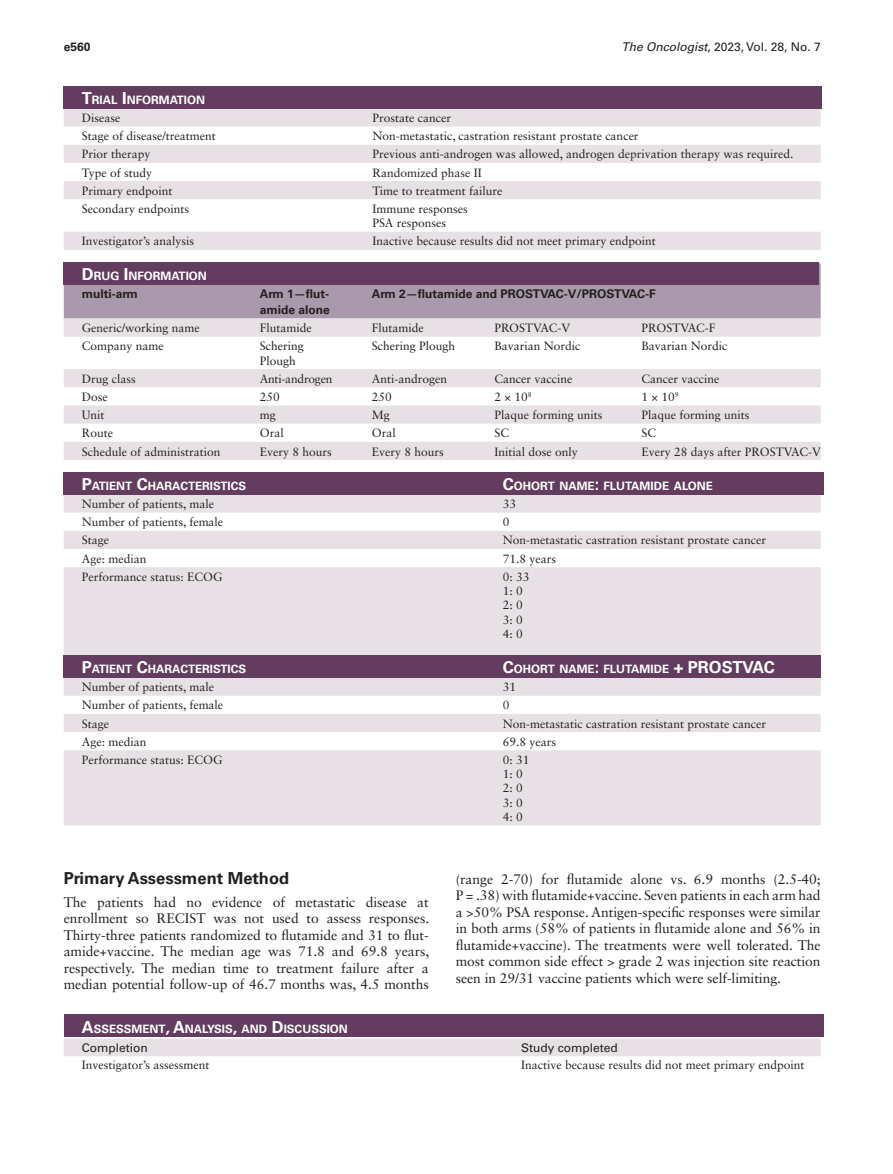
<style>
.page{position:relative;width:893px;height:1174px;background:#fff}
.page>*{position:absolute;margin:0;border:0;box-sizing:border-box;transform-origin:0 0}
.t1{font:700 16.5px "Univers LT Std";color:#231f20}
.t2{font:700 16.5px "Univers LT Std";color:#fff}
.t3{font:13.8px/16.5px "Sabon LT Std";letter-spacing:-.005em;color:#231f20;text-align:justify}
.t4{font:12px/14.2px "Sabon LT Std";color:#231f20}
.t5{font:700 12px/16.5px "Univers LT Std";color:#231f20}
.t6{font:12px "Univers LT Std";color:#231f20}
.t7{font:700 11.55px "Univers LT Std";color:#fff}
.s1{font-style:italic}
.s2{font-size:16.5px}
</style>
<div class="page">
<svg style="left:64px;top:108px;width:757px;height:142px;fill:#eae5e9"></svg>
<div style="left:64px;top:86px;width:758px;height:22px;background:#633c5f"></div>
<div style="left:64px;top:263px;width:757px;height:55px;background:#aa99ac"></div>
<svg style="left:64px;top:318px;width:757px;height:142px;fill:#ede9ed"></svg>
<div style="left:64px;top:262px;width:755px;height:22px;background:#633c5f"></div>
<svg style="left:64px;top:494px;width:757px;height:331px;fill:#e7e1e6"></svg>
<div style="left:64px;top:472px;width:424px;height:22px;background:#633c5f"></div>
<div style="left:485px;top:472px;width:339px;height:22px;background:#633c5f"></div>
<div style="left:64px;top:655px;width:424px;height:22px;background:#633c5f"></div>
<div style="left:485px;top:655px;width:336px;height:22px;background:#633c5f"></div>
<div style="left:64px;top:1014px;width:760px;height:23px;background:#633c5f"></div>
<div style="left:64px;top:1038px;width:757px;height:18px;background:#e7e1e6"></div>
<p class="t5" style="left:64px;top:39px;width:28px">e560</p>
<p class="t6" style="left:621px;top:40px;width:201px"><span class="s1">The Oncologist</span>, 2023, Vol. 28, No. 7</p>
<p class="t7" style="left:82px;top:93px;width:125px"><span class="s2">T</span>RIAL <span class="s2">I</span> NFORMATION</p>
<p class="t4" style="left:82px;top:111px;width:40px">Disease</p>
<p class="t4" style="left:372px;top:111px;width:80px">Prostate cancer</p>
<p class="t4" style="left:82px;top:129px;width:135px">Stage of disease/treatment</p>
<p class="t4" style="left:372px;top:129px;width:268px">Non-metastatic, castration resistant prostate cancer</p>
<p class="t4" style="left:82px;top:147px;width:70px">Prior therapy</p>
<p class="t4" style="left:372px;top:147px;width:423px">Previous anti-androgen was allowed, androgen deprivation therapy was required.</p>
<p class="t4" style="left:82px;top:165px;width:72px">Type of study</p>
<p class="t4" style="left:372px;top:165px;width:111px">Randomized phase II</p>
<p class="t4" style="left:82px;top:183px;width:92px">Primary endpoint</p>
<p class="t4" style="left:372px;top:183px;width:132px">Time to treatment failure</p>
<p class="t4" style="left:82px;top:201px;width:109px">Secondary endpoints</p>
<p class="t4" style="left:372px;top:201px;width:97px">Immune responses<br>PSA responses</p>
<p class="t4" style="left:82px;top:234px;width:114px">Investigator’s analysis</p>
<p class="t4" style="left:372px;top:234px;width:285px">Inactive because results did not meet primary endpoint</p>
<p class="t7" style="left:82px;top:269px;width:127px"><span class="s2">D</span>RUG <span class="s2">I</span> NFORMATION</p>
<p class="t5" style="left:82px;top:285px;width:58px">multi-arm</p>
<p class="t5" style="left:260px;top:285px;width:72px">Arm 1—flut&shy;amide alone</p>
<p class="t5" style="left:372px;top:285px;width:286px">Arm 2—flutamide and PROSTVAC-V/PROSTVAC-F</p>
<p class="t4" style="left:82px;top:321px;width:120px">Generic/working name</p>
<p class="t4" style="left:260px;top:321px;width:54px">Flutamide</p>
<p class="t4" style="left:372px;top:321px;width:54px">Flutamide</p>
<p class="t4" style="left:494px;top:321px;width:77px">PROSTVAC-V</p>
<p class="t4" style="left:642px;top:321px;width:75px">PROSTVAC-F</p>
<p class="t4" style="left:82px;top:339px;width:83px">Company name</p>
<p class="t4" style="left:260px;top:339px;width:46px">Schering<br>Plough</p>
<p class="t4" style="left:372px;top:339px;width:85px">Schering Plough</p>
<p class="t4" style="left:494px;top:339px;width:88px">Bavarian Nordic</p>
<p class="t4" style="left:642px;top:339px;width:88px">Bavarian Nordic</p>
<p class="t4" style="left:82px;top:371px;width:56px">Drug class</p>
<p class="t4" style="left:260px;top:371px;width:74px">Anti-androgen</p>
<p class="t4" style="left:372px;top:371px;width:77px">Anti-androgen</p>
<p class="t4" style="left:494px;top:371px;width:79px">Cancer vaccine</p>
<p class="t4" style="left:642px;top:371px;width:79px">Cancer vaccine</p>
<p class="t4" style="left:82px;top:389px;width:28px">Dose</p>
<p class="t4" style="left:260px;top:389px;width:22px">250</p>
<p class="t4" style="left:372px;top:389px;width:22px">250</p>
<p class="t4" style="left:494px;top:389px;width:39px">2 × 10<sup>8</sup></p>
<p class="t4" style="left:642px;top:389px;width:39px">1 × 10<sup>9</sup></p>
<p class="t4" style="left:82px;top:408px;width:24px">Unit</p>
<p class="t4" style="left:260px;top:408px;width:17px">mg</p>
<p class="t4" style="left:372px;top:408px;width:20px">Mg</p>
<p class="t4" style="left:494px;top:408px;width:110px">Plaque forming units</p>
<p class="t4" style="left:642px;top:408px;width:110px">Plaque forming units</p>
<p class="t4" style="left:82px;top:426px;width:33px">Route</p>
<p class="t4" style="left:260px;top:426px;width:25px">Oral</p>
<p class="t4" style="left:372px;top:426px;width:25px">Oral</p>
<p class="t4" style="left:494px;top:426px;width:16px">SC</p>
<p class="t4" style="left:642px;top:426px;width:16px">SC</p>
<p class="t4" style="left:82px;top:444px;width:140px">Schedule of administration</p>
<p class="t4" style="left:260px;top:444px;width:74px">Every 8 hours</p>
<p class="t4" style="left:372px;top:444px;width:74px">Every 8 hours</p>
<p class="t4" style="left:494px;top:444px;width:85px">Initial dose only</p>
<p class="t4" style="left:642px;top:444px;width:181px">Every 28 days after PROSTVAC-V</p>
<p class="t7" style="left:82px;top:479px;width:166px"><span class="s2">P</span>ATIENT <span class="s2">C</span>HARACTERISTICS</p>
<p class="t7" style="left:503px;top:479px;width:211px"><span class="s2">C</span>OHORT NAME<span class="s2">:</span> FLUTAMIDE ALONE</p>
<p class="t4" style="left:82px;top:497px;width:134px">Number of patients, male</p>
<p class="t4" style="left:503px;top:497px;width:15px">33</p>
<p class="t4" style="left:82px;top:515px;width:143px">Number of patients, female</p>
<p class="t4" style="left:503px;top:515px;width:8px">0</p>
<p class="t4" style="left:82px;top:533px;width:29px">Stage</p>
<p class="t4" style="left:503px;top:533px;width:265px">Non-metastatic castration resistant prostate cancer</p>
<p class="t4" style="left:82px;top:551px;width:66px">Age: median</p>
<p class="t4" style="left:503px;top:551px;width:55px">71.8 years</p>
<p class="t4" style="left:82px;top:569px;width:142px">Performance status: ECOG</p>
<p class="t4" style="left:503px;top:569px;width:28px">0: 33<br>1: 0<br>2: 0<br>3: 0<br>4: 0</p>
<p class="t7" style="left:82px;top:662px;width:166px"><span class="s2">P</span>ATIENT <span class="s2">C</span>HARACTERISTICS</p>
<p class="t7" style="left:503px;top:662px;width:207px"><span class="s2">C</span>OHORT NAME<span class="s2">:</span> FLUTAMIDE <span class="s2">+ PROS</span></p>
<h1 class="t2" style="left:732px;top:657px;width:44px">TVAC</h1>
<p class="t4" style="left:82px;top:680px;width:134px">Number of patients, male</p>
<p class="t4" style="left:503px;top:680px;width:15px">31</p>
<p class="t4" style="left:82px;top:698px;width:143px">Number of patients, female</p>
<p class="t4" style="left:503px;top:698px;width:8px">0</p>
<p class="t4" style="left:82px;top:716px;width:29px">Stage</p>
<p class="t4" style="left:503px;top:716px;width:265px">Non-metastatic castration resistant prostate cancer</p>
<p class="t4" style="left:82px;top:734px;width:66px">Age: median</p>
<p class="t4" style="left:503px;top:734px;width:55px">69.8 years</p>
<p class="t4" style="left:82px;top:752px;width:142px">Performance status: ECOG</p>
<p class="t4" style="left:503px;top:752px;width:28px">0: 31<br>1: 0<br>2: 0<br>3: 0<br>4: 0</p>
<h1 class="t1" style="left:64px;top:868px;width:227px">Primary Assessment Method</h1>
<p class="t3" style="left:64px;top:893px;width:367px">The patients had no evidence of metastatic disease at enrollment so RECIST was not used to assess responses.<br>Thirty-three patients randomized to flutamide and 31 to flut&shy;amide+vaccine. The median age was 71.8 and 69.8 years, respectively. The median time to treatment failure after a median potential follow-up of 46.7 months was, 4.5 months</p>
<p class="t3" style="left:456px;top:870px;width:366px">(range 2-70) for flutamide alone vs. 6.9 months (2.5-40; P = .38) with flutamide+vaccine. Seven patients in each arm had a &gt;50% PSA response. Antigen-specific responses were similar in both arms (58% of patients in flutamide alone and 56% in flutamide+vaccine). The treatments were well tolerated. The most common side effect &gt; grade 2 was injection site reaction seen in 29/31 vaccine patients which were self-limiting.</p>
<p class="t7" style="left:82px;top:1021px;width:268px"><span class="s2">A</span>SSESSMENT<span class="s2">, A</span>NALYSIS<span class="s2">,</span> AND <span class="s2">D</span>ISCUSSION</p>
<p class="t6" style="left:82px;top:1040px;width:67px">Completion</p>
<p class="t6" style="left:521px;top:1040px;width:98px">Study completed</p>
<p class="t4" style="left:82px;top:1057px;width:129px">Investigator’s assessment</p>
<p class="t4" style="left:521px;top:1057px;width:285px">Inactive because results did not meet primary endpoint</p>
</div>
